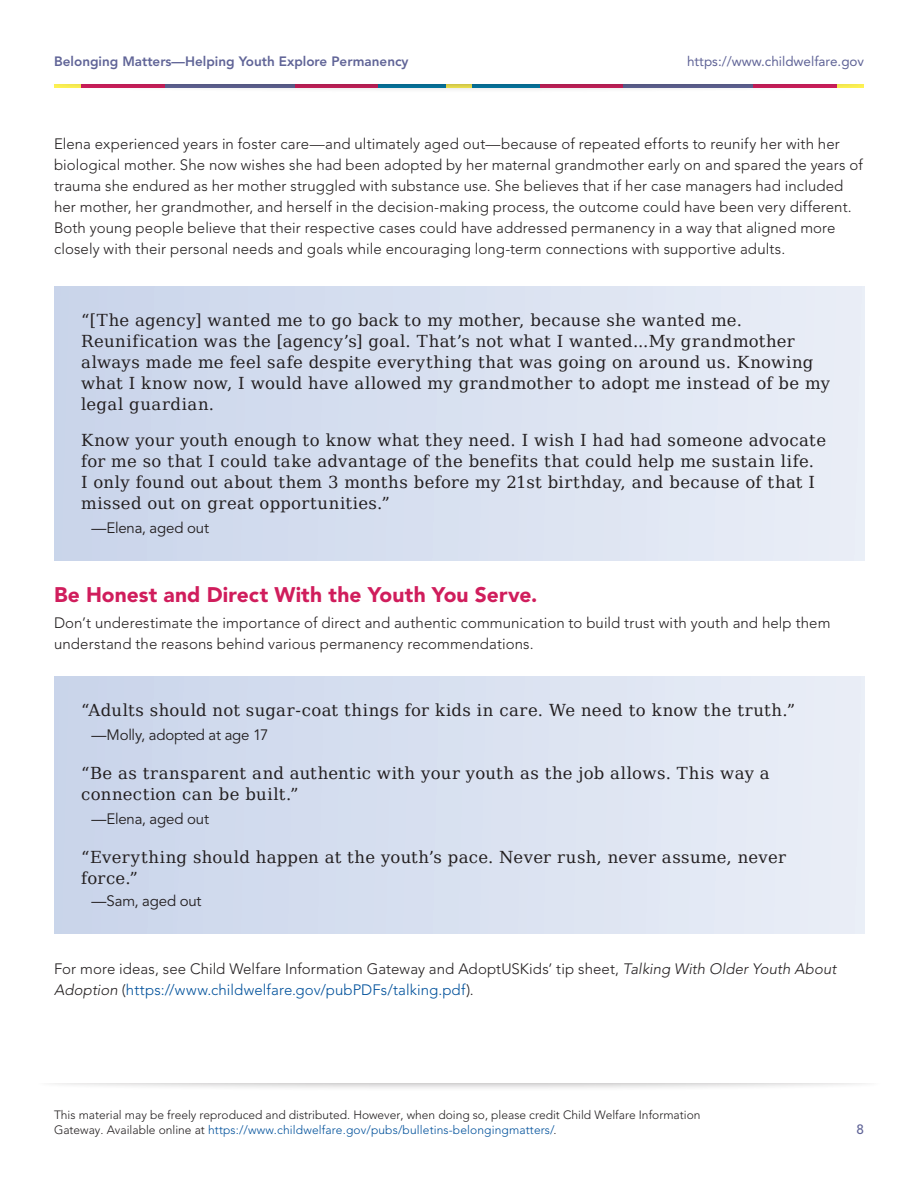
<style>
.page{position:relative;width:918px;height:1188px;background:#fff}
.page>*{position:absolute;margin:0;border:0;box-sizing:border-box;transform-origin:0 0}
.t1{font:900 21px "Avenir";letter-spacing:.005em;color:#d01d5c}
.t2{font:16.5px/21px "DejaVu Serif";letter-spacing:.02em;color:#231f20}
.t3{font:300 15px/21px "Avenir";letter-spacing:.005em;color:#231f20}
.t4{font:15px "Avenir";letter-spacing:-.015em;color:#231f20}
.t5{font:800 13.5px "Avenir";color:#606497}
.t6{font:13.5px "Avenir";color:#606497}
.t7{font:500 13.5px "Avenir";color:#606497}
.t8{font:300 12px/15px "Avenir";color:#231f20}
.s1{font-style:italic}
.s2{color:#01519b}
</style>
<div class="page">
<div style="left:34px;top:1065px;width:850px;height:27px;background:#231f20;opacity:.4"></div>
<div style="left:0;top:1058px;width:918px;height:25px;background:#fff"></div>
<div style="left:47px;top:66px;width:824px;height:27px;background:#231f20;opacity:.4"></div>
<div style="left:38px;top:58px;width:842px;height:25px;background:#fff"></div>
<div style="left:54px;top:286px;width:810px;height:274px;background:linear-gradient(to right,#c9d4ea,#e9eef7)"></div>
<div style="left:54px;top:676px;width:810px;height:257px;background:linear-gradient(to right,#c9d4ea,#e9eef7)"></div>
<p class="t5" style="left:54px;top:53px;width:356px">Belonging Matters—Helping Youth Explore Permanency</p>
<p class="t6" style="left:687px;top:53px;width:179px">https://www.childwelfare.gov</p>
<p class="t3" style="left:54px;top:134px;width:810px">Elena experienced years in foster care—and ultimately aged out—because of repeated efforts to reunify her with her biological mother. She now wishes she had been adopted by her maternal grandmother early on and spared the years of trauma she endured as her mother struggled with substance use. She believes that if her case managers had included her mother, her grandmother, and herself in the decision-making process, the outcome could have been very different.<br>Both young people believe that their respective cases could have addressed permanency in a way that aligned more closely with their personal needs and goals while encouraging long-term connections with supportive adults.</p>
<p class="t2" style="left:81px;top:308px;width:751px">“[The agency] wanted me to go back to my mother, because she wanted me.<br>Reunification was the [agency’s] goal. That’s not what I wanted...My grandmother always made me feel safe despite everything that was going on around us. Knowing what I know now, I would have allowed my grandmother to adopt me instead of be my legal guardian.</p>
<p class="t2" style="left:81px;top:428px;width:747px">Know your youth enough to know what they need. I wish I had had someone advocate for me so that I could take advantage of the benefits that could help me sustain life.<br>I only found out about them 3 months before my 21st birthday, and because of that I missed out on great opportunities.”</p>
<p class="t4" style="left:92px;top:519px;width:119px">—Elena, aged out</p>
<h2 class="t1" style="left:54px;top:582px;width:485px">Be Honest and Direct With the Youth You Serve.</h2>
<p class="t3" style="left:54px;top:612px;width:778px">Don’t underestimate the importance of direct and authentic communication to build trust with youth and help them understand the reasons behind various permanency recommendations.</p>
<p class="t2" style="left:81px;top:698px;width:716px">“Adults should not sugar-coat things for kids in care. We need to know the truth.”</p>
<p class="t4" style="left:92px;top:726px;width:178px">—Molly, adopted at age 17</p>
<p class="t2" style="left:81px;top:761px;width:690px">“Be as transparent and authentic with your youth as the job allows. This way a connection can be built.”</p>
<p class="t4" style="left:92px;top:810px;width:119px">—Elena, aged out</p>
<p class="t2" style="left:81px;top:845px;width:706px">“Everything should happen at the youth’s pace. Never rush, never assume, never force.”</p>
<p class="t4" style="left:92px;top:892px;width:112px">—Sam, aged out</p>
<p class="t3" style="left:54px;top:959px;width:784px">For more ideas, see Child Welfare Information Gateway and AdoptUSKids’ tip sheet, <span class="s1">Talking With Older Youth About<br>Adoption</span> (<span class="s2">https://www.childwelfare.gov/pubPDFs/talking.pdf</span>).</p>
<p class="t8" style="left:54px;top:1107px;width:648px">This material may be freely reproduced and distributed. However, when doing so, please credit Child Welfare Information<br>Gateway. Available online at <span class="s2">https://www.childwelfare.gov/pubs/bulletins-belongingmatters/</span>.</p>
<p class="t7" style="left:857px;top:1122px;width:9px">8</p>
</div>
